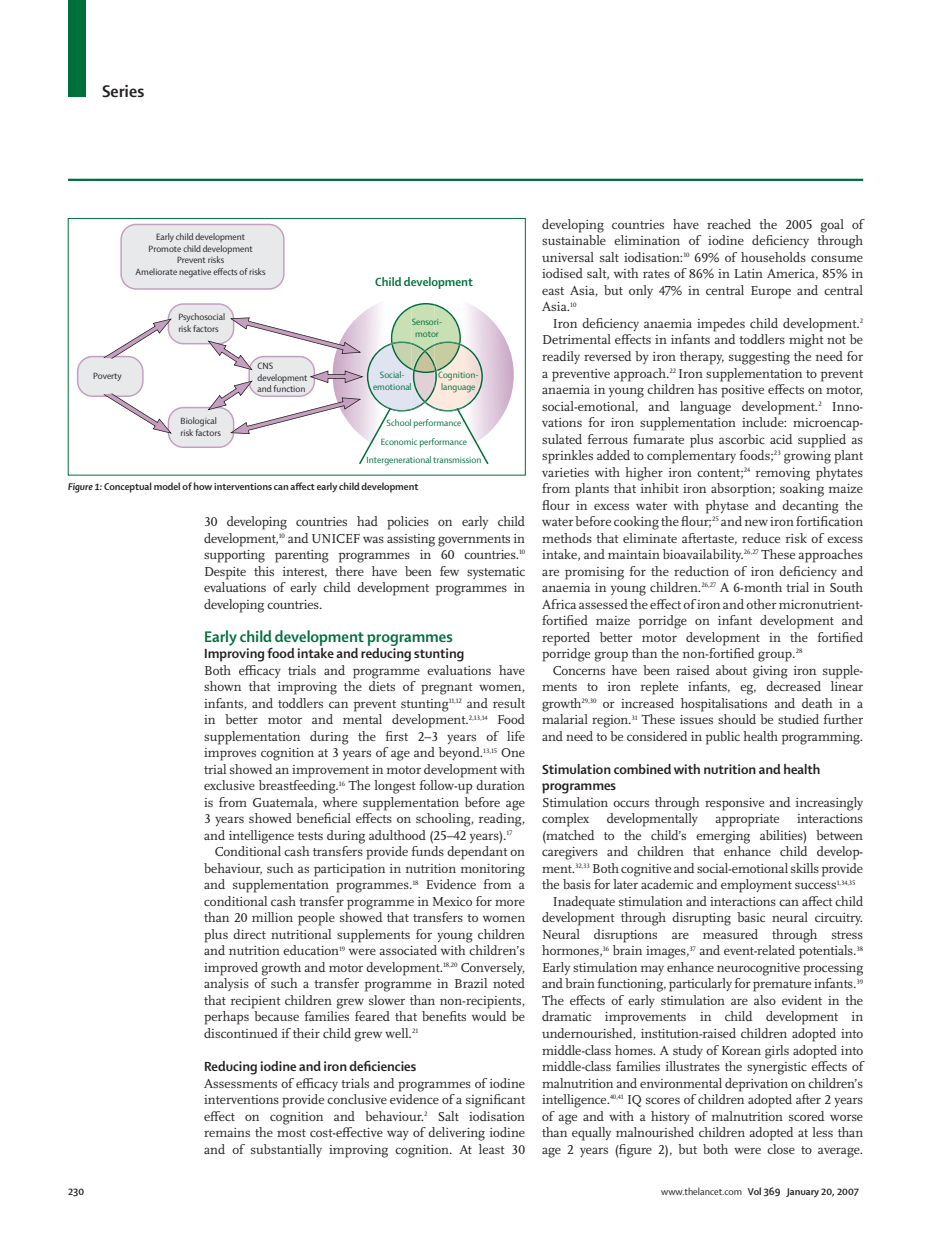
<style>
.page{position:relative;width:944px;height:1251px;background:#fff}
.page>*{position:absolute;margin:0;border:0;box-sizing:border-box;transform-origin:0 0}
.t1{font:700 18px "Shaker 2 Lancet";color:#231f20}
.t2{font:700 16.5px "Shaker 2 Lancet";color:#006f3c}
.t3{font:700 14.25px/16.5px "Shaker 2 Lancet";color:#231f20}
.t4{font:13.5px/16.5px "Scala Lancet Pro";color:#231f20;text-align:justify}
.t5{font:700 12.75px "Shaker 2 Lancet";color:#006f3c}
.t6{font:700 10.5px "Shaker 2 Lancet";color:#231f20}
.t7{font:9.75px/11.7px "Shaker 2 Lancet";color:#231f20}
.t8{font:9.75px/11.7px "Shaker 2 Lancet";color:#006f3c;text-align:center}
.s1{font-style:italic}
.s2{font-weight:400}
</style>
<div class="page">
<div style="left:68px;top:0;width:17px;height:97px;background:#006f3c"></div>
<hr style="left:68px;top:179px;width:795px;height:2px;background:#006f3c">
<svg style="left:77px;top:224px;width:437px;height:241px"></svg>
<div style="left:68px;top:218px;width:457px;height:257px;border:1px solid #006f3c"></div>
<h1 class="t1" style="left:102px;top:79px;width:44px">Series</h1>
<p class="t4" style="left:542px;top:216px;width:323px">developing countries have reached the 2005 goal of sustainable elimination of iodine deficiency through universal salt iodisation:<sup>10</sup> 69% of households consume iodised salt, with rates of 86% in Latin America, 85% in east Asia, but only 47% in central Europe and central Asia.<sup>10</sup></p>
<p class="t4" style="left:542px;top:315px;width:323px;text-indent:11px">Iron deficiency anaemia impedes child development.<sup>2<br></sup>Detrimental effects in infants and toddlers might not be readily reversed by iron therapy, suggesting the need for a preventive approach.<sup>22</sup> Iron supplementation to prevent anaemia in young children has positive effects on motor, social-emotional, and language development.<sup>2</sup> Inno&shy;vations for iron supplementation include: microencap&shy;sulated ferrous fumarate plus ascorbic acid supplied as sprinkles added to complementary foods;<sup>23</sup> growing plant varieties with higher iron content;<sup>24</sup> removing phytates from plants that inhibit iron absorption; soaking maize flour in excess water with phytase and decanting the water before cooking the flour;<sup>25</sup> and new iron fortification methods that eliminate aftertaste, reduce risk of excess intake, and maintain bioavailability.<sup>26,27</sup> These approaches are promising for the reduction of iron deficiency and anaemia in young children.<sup>26,27</sup> A 6-month trial in South Africa assessed the effect of iron and other micronutrient&shy;fortified maize porridge on infant development and reported better motor development in the fortified porridge group than the non-fortified group.<sup>28</sup></p>
<p class="t4" style="left:542px;top:662px;width:323px;text-indent:11px">Concerns have been raised about giving iron supple&shy;ments to iron replete infants, eg, decreased linear growth<sup>29,30</sup> or increased hospitalisations and death in a malarial region.<sup>31</sup> These issues should be studied further and need to be considered in public health programming.</p>
<p class="t3" style="left:542px;top:760px;width:280px">Stimulation combined with nutrition and health programmes</p>
<p class="t4" style="left:542px;top:794px;width:323px">Stimulation occurs through responsive and increasingly complex</p>
<p class="t7" style="left:136px;top:230px;width:132px;text-align:center">Early child development<br>Promote child development<br>Prevent risks<br>Ameliorate negative effects of risks</p>
<p class="t5" style="left:375px;top:273px;width:99px">Child development</p>
<p class="t7" style="left:178px;top:310px;width:48px">Psychosocial risk factors</p>
<p class="t8" style="left:412px;top:315px;width:32px">Sensori&shy;motor</p>
<p class="t8" style="left:438px;top:368px;width:42px">Cognition&shy;language</p>
<p class="t7" style="left:258px;top:359px;width:51px">CNS development and function</p>
<p class="t8" style="left:373px;top:368px;width:40px">Social&shy;emotional</p>
<p class="t7" style="left:93px;top:369px;width:30px">Poverty</p>
<p class="t7" style="left:181px;top:414px;width:42px">Biological risk factors</p>
<p class="t8" style="left:367px;top:413px;width:116px;line-height:18.8px">School performance<br>Economic performance<br>Intergenerational transmission</p>
<p class="t6" style="left:68px;top:479px;width:352px"><span class="s1">Figure 1:</span> Conceptual model of how interventions can affect early child development</p>
<p class="t4" style="left:204px;top:513px;width:323px">30 developing countries had policies on early child development,<sup>10</sup> and UNICEF was assisting governments in supporting parenting programmes in 60 countries.<sup>10<br></sup>Despite this interest, there have been few systematic evaluations of early child development programmes in developing countries.</p>
<p class="t2" style="left:204px;top:625px;width:250px">Early child development programmes</p>
<p class="t3" style="left:204px;top:644px;width:262px">Improving food intake and reducing stunting</p>
<p class="t4" style="left:204px;top:662px;width:323px">Both efficacy trials and programme evaluations have</p>
<p class="t4" style="left:204px;top:678px;width:323px">shown that improving the diets of pregnant women,</p>
<p class="t4" style="left:204px;top:695px;width:323px">infants, and toddlers can prevent stunting<sup>11,12</sup> and result</p>
<p class="t4" style="left:204px;top:711px;width:323px">in better motor and mental development.<sup>2,13,14</sup> Food</p>
<p class="t4" style="left:204px;top:728px;width:322px">supplementation during the first 2–3 years of life</p>
<p class="t4" style="left:204px;top:744px;width:323px">improves cognition at 3 years of age and beyond.<sup>13,15</sup> One</p>
<p class="t4" style="left:204px;top:761px;width:322px">trial showed an improvement in motor development with</p>
<p class="t4" style="left:204px;top:777px;width:323px">exclusive breastfeeding.<sup>16</sup> The longest follow-up duration</p>
<p class="t4" style="left:204px;top:794px;width:322px">is from Guatemala, where supplementation before age</p>
<p class="t4" style="left:204px;top:810px;width:322px">3 years showed beneficial effects on schooling, reading,</p>
<p class="t4" style="left:204px;top:827px;width:310px">and intelligence tests during adulthood (25–42 years).<sup>17</sup></p>
<p class="t4" style="left:215px;top:843px;width:312px">Conditional cash transfers provide funds dependant on</p>
<p class="t4" style="left:204px;top:860px;width:323px">behaviour, such as participation in nutrition monitoring</p>
<p class="t4" style="left:204px;top:876px;width:323px">and supplementation programmes.<sup>18</sup> Evidence from a</p>
<p class="t4" style="left:204px;top:893px;width:323px">conditional cash transfer programme in Mexico for more</p>
<p class="t4" style="left:204px;top:909px;width:323px">than 20 million people showed that transfers to women</p>
<p class="t4" style="left:204px;top:926px;width:323px">plus direct nutritional supplements for young children</p>
<p class="t4" style="left:204px;top:942px;width:323px">and nutrition education<sup>19</sup> were associated with children’s</p>
<p class="t4" style="left:204px;top:959px;width:323px">improved growth and motor development.<sup>18,20</sup> Conversely,</p>
<p class="t4" style="left:204px;top:975px;width:323px">analysis of such a transfer programme in Brazil noted</p>
<p class="t4" style="left:204px;top:992px;width:323px">that recipient children grew slower than non-recipients,</p>
<p class="t4" style="left:204px;top:1008px;width:323px">perhaps because families feared that benefits would be</p>
<p class="t4" style="left:204px;top:1025px;width:216px">discontinued if their child grew well.<sup>21</sup></p>
<p class="t3" style="left:204px;top:1057px;width:214px">Reducing iodine and iron deficiencies</p>
<p class="t4" style="left:204px;top:1074px;width:323px">Assessments of efficacy trials and programmes of iodine interventions provide conclusive evidence of a significant effect on cognition and behaviour.<sup>2</sup> Salt iodisation remains the most cost-effective way of delivering iodine and of substantially improving cognition. At least 30</p>
<p class="t4" style="left:607px;top:810px;width:93px">developmentally</p>
<p class="t4" style="left:715px;top:810px;width:66px">appropriate</p>
<p class="t4" style="left:797px;top:810px;width:67px">interactions</p>
<p class="t4" style="left:542px;top:827px;width:322px">(matched to the child’s emerging abilities) between</p>
<p class="t4" style="left:542px;top:843px;width:323px">caregivers and children that enhance child develop-</p>
<p class="t4" style="left:542px;top:860px;width:322px">ment.<sup>32,33</sup> Both cognitive and social-emotional skills provide</p>
<p class="t4" style="left:542px;top:876px;width:315px">the basis for later academic and employment success<sup>1,34,35</sup></p>
<p class="t4" style="left:553px;top:893px;width:312px">Inadequate stimulation and interactions can affect child</p>
<p class="t4" style="left:542px;top:909px;width:323px">development through disrupting basic neural circuitry.</p>
<p class="t4" style="left:542px;top:926px;width:323px">Neural disruptions are measured through stress</p>
<p class="t4" style="left:542px;top:942px;width:323px">hormones,<sup>36</sup> brain images,<sup>37</sup> and event-related potentials.<sup>38</sup></p>
<p class="t4" style="left:542px;top:959px;width:323px">Early stimulation may enhance neurocognitive processing</p>
<p class="t4" style="left:542px;top:975px;width:323px">and brain functioning, particularly for premature infants.<sup>39</sup></p>
<p class="t4" style="left:542px;top:992px;width:323px">The effects of early stimulation are also evident in the</p>
<p class="t4" style="left:542px;top:1008px;width:323px">dramatic improvements in child development in</p>
<p class="t4" style="left:542px;top:1025px;width:323px">undernourished, institution-raised children adopted into</p>
<p class="t4" style="left:542px;top:1041px;width:322px">middle-class homes. A study of Korean girls adopted into</p>
<p class="t4" style="left:542px;top:1058px;width:323px">middle-class families illustrates the synergistic effects of</p>
<p class="t4" style="left:542px;top:1074px;width:323px">malnutrition and environmental deprivation on children’s</p>
<p class="t4" style="left:542px;top:1091px;width:323px">intelligence.<sup>40,41</sup> IQ scores of children adopted after 2 years</p>
<p class="t4" style="left:542px;top:1107px;width:323px">of age and with a history of malnutrition scored worse</p>
<p class="t4" style="left:542px;top:1124px;width:323px">than equally malnourished children adopted at less than</p>
<p class="t4" style="left:542px;top:1140px;width:323px">age 2 years (figure 2), but both were close to average.</p>
<p class="t7" style="left:783px;top:1189px;width:68px">Special Characters</p>
<p class="t6" style="left:68px;top:1184px;width:18px">230</p>
<p class="t6" style="left:661px;top:1184px;width:199px"><span class="s2">www.thelancet.com</span> Vol 369 January 20, 2007</p>
</div>
